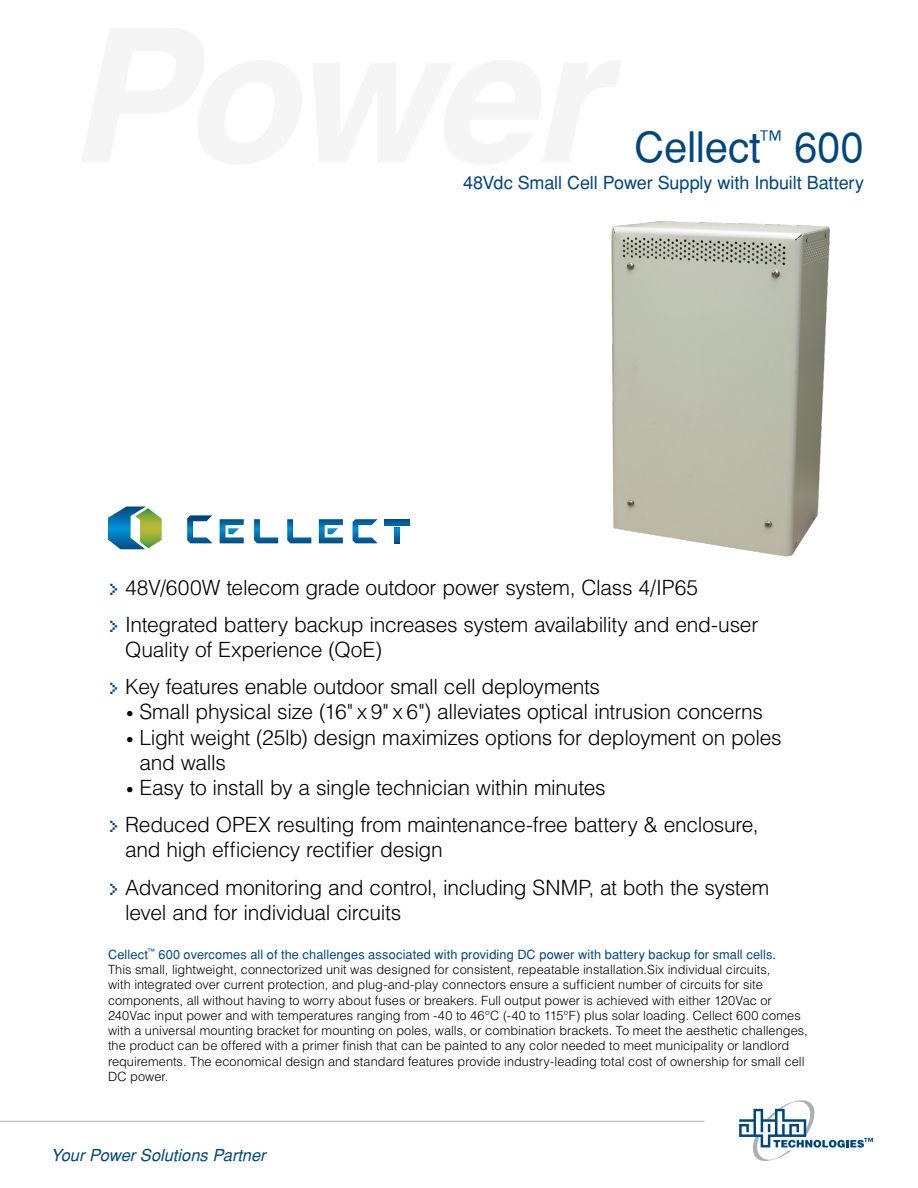
<style>
.page{position:relative;width:918px;height:1188px;background:#fff}
.page>*{position:absolute;margin:0;border:0;box-sizing:border-box;transform-origin:0 0}
.t1{font:42px "Helvetica";letter-spacing:-.005em;color:#00467d}
.Features{font:300 21px/25.2px "Helvetica";letter-spacing:-.015em;color:#000}
.t2{font:18px "Helvetica";letter-spacing:-.005em;color:#00467d}
.t3{font:italic 16.5px "Helvetica";color:#00467d}
.t4{font:300 12.75px/15.3px "Helvetica";color:#000}
.s1{font-family:"Silkscreen";font-weight:400;font-size:18px;color:#00467d}
.s2{font-size:15px}
.s3{font-weight:400;color:#00467d}
</style>
<div class="page">
<hr style="left:0;top:1121px;width:705px;height:1px;background:#adafb2">
<svg style="left:739px;top:1100px;width:134px;height:61px"></svg>
<img style="left:611px;top:221px;width:219px;height:336px">
<svg style="left:108px;top:507px;width:54px;height:42px"></svg>
<img style="left:187px;top:515px;width:25px;height:28px">
<img style="left:385px;top:519px;width:24px;height:6px">
<img style="left:353px;top:519px;width:25px;height:24px">
<img style="left:319px;top:519px;width:24px;height:24px">
<img style="left:287px;top:519px;width:24px;height:24px">
<img style="left:254px;top:519px;width:24px;height:24px">
<img style="left:220px;top:519px;width:24px;height:24px">
<img style="left:394px;top:528px;width:6px;height:15px">
<svg style="left:328px;top:528px;width:10px;height:6px"></svg>
<svg style="left:228px;top:528px;width:11px;height:6px"></svg>
<p class="t1" style="left:634px;top:123px;width:231px">Cellect<sup>™</sup> 600</p>
<p class="t2" style="left:463px;top:172px;width:402px">48Vdc Small Cell Power Supply with Inbuilt Battery</p>
<p class="Features" style="left:108px;top:574px;width:592px"><span class="s1">&gt;</span> 48V/600W telecom grade outdoor power system, Class 4/IP65</p>
<p class="Features" style="left:125px;top:611px;width:635px;text-indent:-17px"><span class="s1">&gt;</span> Integrated battery backup increases system availability and end-user<br>Quality of Experience (QoE)</p>
<p class="Features" style="left:108px;top:674px;width:494px"><span class="s1">&gt;</span> Key features enable outdoor small cell deployments</p>
<p class="Features" style="left:126px;top:699px;width:638px"><span class="s2">•</span> Small physical size (16" x 9" x 6") alleviates optical intrusion concerns</p>
<p class="Features" style="left:139px;top:724px;width:644px;text-indent:-13px"><span class="s2">•</span> Light weight (25lb) design maximizes options for deployment on poles and walls</p>
<p class="Features" style="left:126px;top:774px;width:481px"><span class="s2">•</span> Easy to install by a single technician within minutes</p>
<p class="Features" style="left:125px;top:812px;width:635px;text-indent:-17px"><span class="s1">&gt;</span> Reduced OPEX resulting from maintenance-free battery &amp; enclosure, and high efficiency rectifier design</p>
<p class="Features" style="left:125px;top:874px;width:646px;text-indent:-17px"><span class="s1">&gt;</span> Advanced monitoring and control, including SNMP, at both the system level and for individual circuits</p>
<p class="t4" style="left:108px;top:946px;width:701px"><span class="s3">Cellect</span><sup>™</sup> <span class="s3">600 overcomes all of the challenges associated with providing DC power with battery backup for small cells.<br></span>This small, lightweight, connectorized unit was designed for consistent, repeatable installation.Six individual circuits,<br>with integrated over current protection, and plug-and-play connectors ensure a sufficient number of circuits for site components, all without having to worry about fuses or breakers. Full output power is achieved with either 120Vac or 240Vac input power and with temperatures ranging from -40 to 46°C (-40 to 115°F) plus solar loading. Cellect 600 comes with a universal mounting bracket for mounting on poles, walls, or combination brackets. To meet the aesthetic challenges, the product can be offered with a primer finish that can be painted to any color needed to meet municipality or landlord requirements. The economical design and standard features provide industry-leading total cost of ownership for small cell DC power.</p>
<p class="t3" style="left:51px;top:1146px;width:216px">Your Power Solutions Partner</p>
</div>
